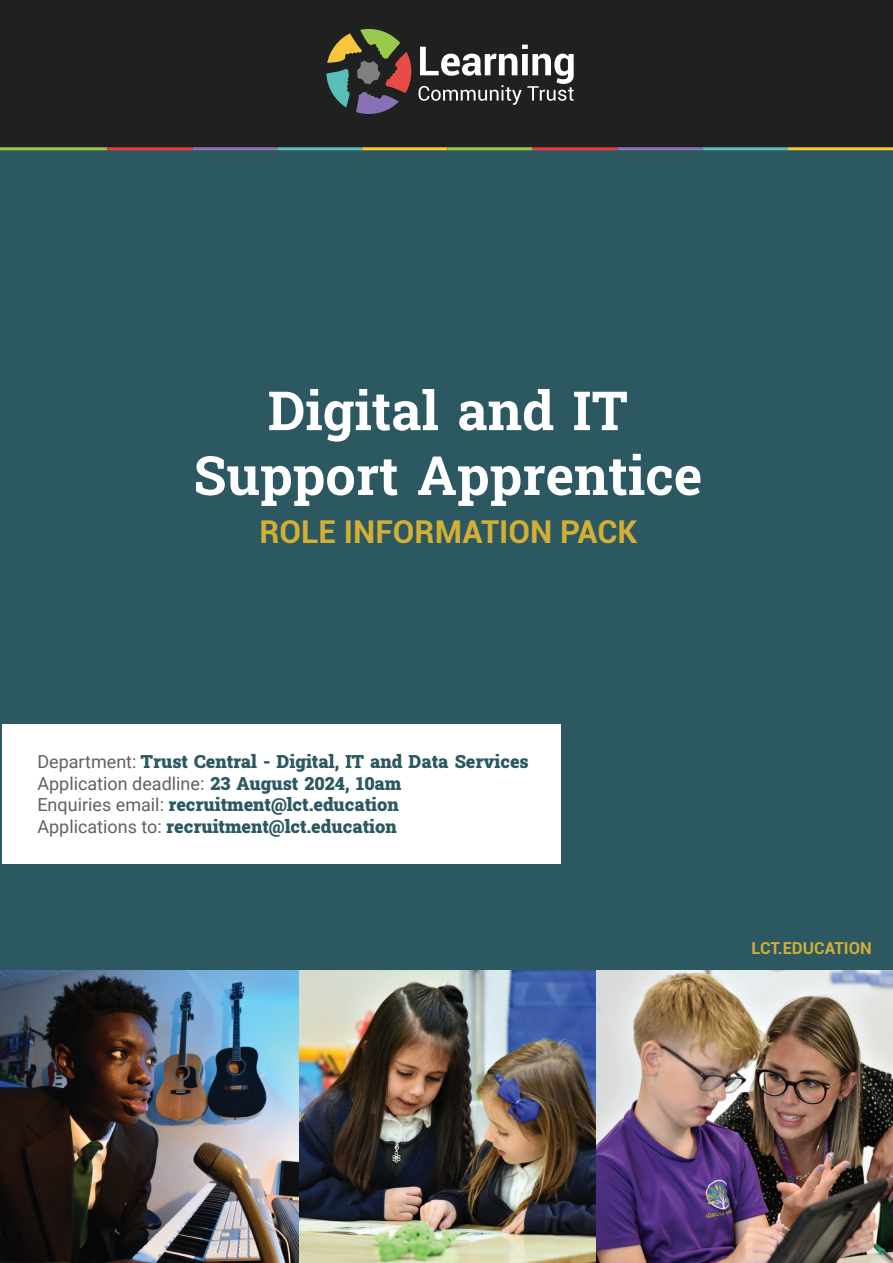
<style>
.page{position:relative;width:893px;height:1263px;background:#fff}
.page>*{position:absolute;margin:0;border:0;box-sizing:border-box;transform-origin:0 0}
.t1{font:700 54px/64.8px "Suwannaphum";color:#fff;text-align:center}
.t2{font:700 31.5px "Roboto";color:#d3af35}
.t3{font:900 18px/21.6px "Suwannaphum";color:#2b5861}
.t4{font:18px "Roboto";color:#606160}
.t5{font:700 16.5px "Roboto";color:#d3af35}
.s1{font-family:"Roboto";font-weight:400;color:#606160}
.s2{font-family:"Suwannaphum";font-weight:900;color:#2b5861}
</style>
<div class="page">
<div style="left:0;top:149px;width:893px;height:1104px;background:#2b5861"></div>
<img style="left:0;top:971px;width:597px;height:292px">
<div style="left:2px;top:724px;width:559px;height:139px;background:#fff"></div>
<div style="left:0;top:0;width:893px;height:149px;background:#1f2020"></div>
<svg style="left:419px;top:45px;width:155px;height:60px"></svg>
<svg style="left:326px;top:29px;width:85px;height:85px"></svg>
<hr style="left:192px;top:147px;width:85px;height:3px;background:#9272b1">
<hr style="left:0;top:147px;width:107px;height:3px;background:#a2c639">
<hr style="left:107px;top:147px;width:85px;height:3px;background:#e43e3c">
<hr style="left:277px;top:147px;width:85px;height:3px;background:#5fbdb8">
<hr style="left:362px;top:147px;width:85px;height:3px;background:#f8c82c">
<hr style="left:618px;top:147px;width:85px;height:3px;background:#9272b1">
<hr style="left:447px;top:147px;width:85px;height:3px;background:#a2c639">
<hr style="left:532px;top:147px;width:86px;height:3px;background:#e43e3c">
<hr style="left:703px;top:147px;width:85px;height:3px;background:#5fbdb8">
<hr style="left:788px;top:147px;width:105px;height:3px;background:#f8c82c">
<img style="left:597px;top:971px;width:296px;height:292px">
<h1 class="t1" style="left:193px;top:381px;width:510px">Digital and IT<br>Support Apprentice</h1>
<h2 class="t2" style="left:259px;top:509px;width:380px">ROLE INFORMATION PACK</h2>
<p class="t3" style="left:37px;top:751px;width:493px"><span class="s1">Department:</span> Trust Central - Digital, IT and Data Services</p>
<p class="t4" style="left:37px;top:771px;width:365px">Application deadline: <span class="s2">23 August 2024, 10am</span></p>
<p class="t3" style="left:37px;top:795px;width:363px"><span class="s1">Enquiries email:</span> recruitment@lct.education<br><span class="s1">Applications to:</span> recruitment@lct.education</p>
<p class="t5" style="left:751px;top:936px;width:122px">LCT.EDUCATION</p>
</div>
